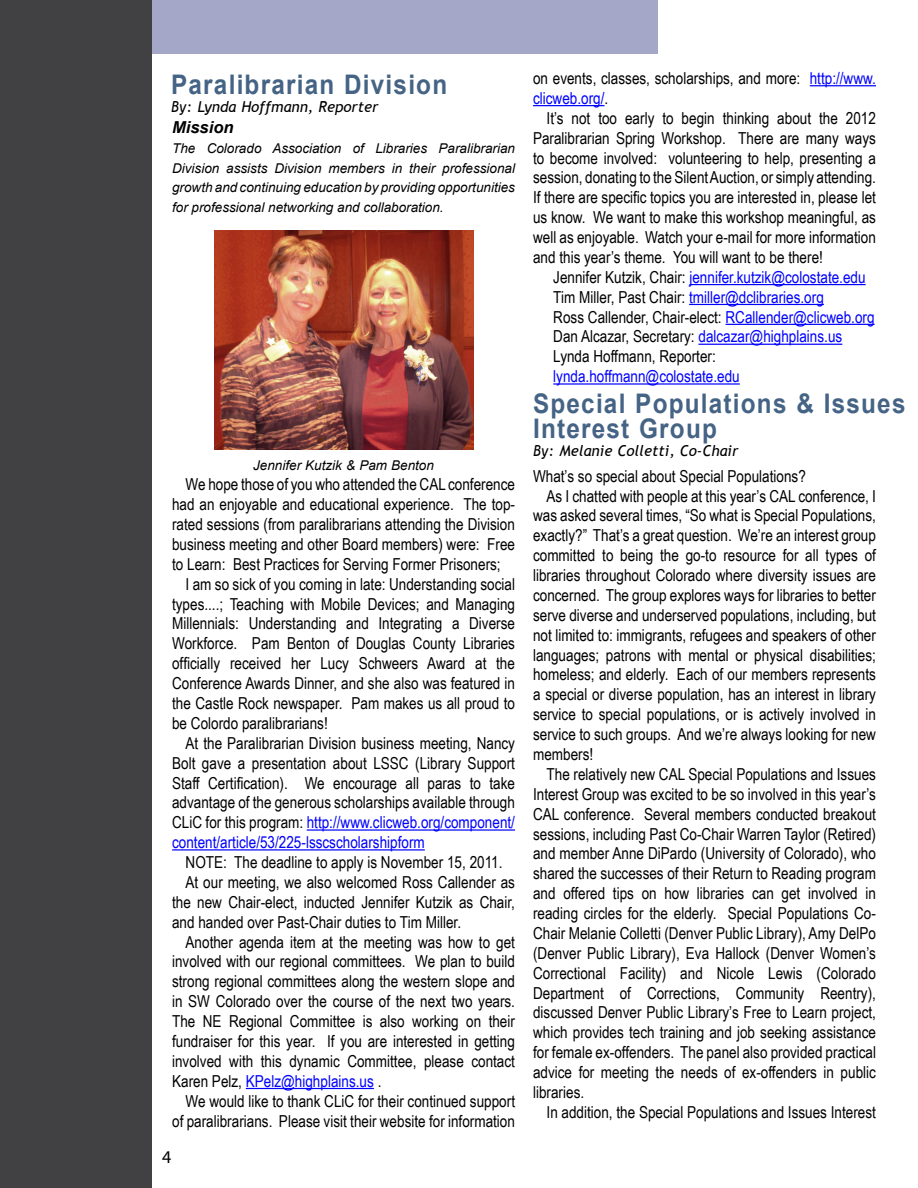
<style>
.page{position:relative;width:918px;height:1188px;background:#fff}
.page>*{position:absolute;margin:0;border:0;box-sizing:border-box;transform-origin:0 0}
.t1{font:700 27px/25.5px "Arial";letter-spacing:.05em;color:#456485;scale:.9 1}
.t2{font:18px "Myriad Pro";color:#000}
.t3{font:16.5px/20px "Arial Narrow";color:#000}
.t4{font:16.5px "Arial Narrow";color:#00f}
.t5{font:italic 700 16.5px "Arial";color:#000}
.t6{font:italic 15px "Trebuchet MS";color:#000;scale:.9 1}
.t7{font:italic 13.5px/20px "Arial";color:#000;text-align:justify}
.s1{color:#000}
.s2{color:#00f}
</style>
<div class="page">
<hr style="left:307px;top:829px;width:208px;height:2px;background:#00f">
<hr style="left:172px;top:849px;width:253px;height:2px;background:#00f">
<hr style="left:246px;top:1088px;width:128px;height:1px;background:#00f">
<hr style="left:810px;top:85px;width:66px;height:1px;background:#00f">
<hr style="left:533px;top:105px;width:72px;height:1px;background:#00f">
<hr style="left:689px;top:284px;width:177px;height:1px;background:#00f">
<hr style="left:689px;top:304px;width:135px;height:1px;background:#00f">
<hr style="left:726px;top:324px;width:149px;height:1px;background:#00f">
<hr style="left:698px;top:344px;width:144px;height:1px;background:#00f">
<hr style="left:553px;top:383px;width:187px;height:2px;background:#00f">
<div style="left:0;top:0;width:658px;height:54px;background:#a4a7c8"></div>
<div style="left:0;top:0;width:151px;height:1188px;background:#414042"></div>
<img style="left:214px;top:231px;width:259px;height:218px">
<h1 class="t1" style="left:171px;top:72px;width:308px">Paralibrarian Division</h1>
<p class="t6" style="left:171px;top:98px;width:232px">By: Lynda Hoffmann, Reporter</p>
<p class="t5" style="left:172px;top:116px;width:63px">Mission</p>
<p class="t7" style="left:172px;top:138px;width:344px">The Colorado Association of Libraries Paralibrarian Division assists Division members in their professional growth and continuing education by providing opportunities for professional networking and collaboration.</p>
<p class="t7" style="left:253px;top:456px;width:182px">Jennifer Kutzik &amp; Pam Benton</p>
<p class="t3" style="left:186px;top:474px;width:331px">We hope those of you who attended the CAL conference</p>
<p class="t3" style="left:172px;top:494px;width:344px">had an enjoyable and educational experience. The top-</p>
<p class="t3" style="left:172px;top:514px;width:344px">rated sessions (from paralibrarians attending the Division</p>
<p class="t3" style="left:172px;top:534px;width:344px">business meeting and other Board members) were: Free</p>
<p class="t3" style="left:172px;top:553px;width:330px">to Learn: Best Practices for Serving Former Prisoners;</p>
<p class="t3" style="left:186px;top:573px;width:331px">I am so sick of you coming in late: Understanding social</p>
<p class="t3" style="left:172px;top:593px;width:344px">types....; Teaching with Mobile Devices; and Managing</p>
<p class="t3" style="left:172px;top:613px;width:344px">Millennials: Understanding and Integrating a Diverse</p>
<p class="t3" style="left:172px;top:633px;width:344px">Workforce. Pam Benton of Douglas County Libraries</p>
<p class="t3" style="left:172px;top:653px;width:344px">officially received her Lucy Schweers Award at the</p>
<p class="t3" style="left:172px;top:673px;width:344px">Conference Awards Dinner, and she also was featured in</p>
<p class="t3" style="left:172px;top:693px;width:344px">the Castle Rock newspaper. Pam makes us all proud to</p>
<p class="t3" style="left:172px;top:712px;width:157px">be Colordo paralibrarians!</p>
<p class="t3" style="left:186px;top:732px;width:331px">At the Paralibrarian Division business meeting, Nancy</p>
<p class="t3" style="left:172px;top:752px;width:344px">Bolt gave a presentation about LSSC (Library Support</p>
<p class="t3" style="left:172px;top:772px;width:344px">Staff Certification). We encourage all paras to take</p>
<p class="t3" style="left:172px;top:792px;width:344px">advantage of the generous scholarships available through</p>
<p class="t4" style="left:172px;top:810px;width:344px"><span class="s1">CLiC for this program:</span> http://www.clicweb.org/component/</p>
<p class="t4" style="left:172px;top:830px;width:254px">content/article/53/225-lsscscholarshipform</p>
<p class="t3" style="left:186px;top:852px;width:318px">NOTE: The deadline to apply is November 15, 2011.</p>
<p class="t3" style="left:186px;top:872px;width:331px">At our meeting, we also welcomed Ross Callender as</p>
<p class="t3" style="left:172px;top:891px;width:344px">the new Chair-elect, inducted Jennifer Kutzik as Chair,</p>
<p class="t3" style="left:172px;top:911px;width:291px">and handed over Past-Chair duties to Tim Miller.</p>
<p class="t3" style="left:186px;top:931px;width:331px">Another agenda item at the meeting was how to get</p>
<p class="t3" style="left:172px;top:951px;width:344px">involved with our regional committees. We plan to build</p>
<p class="t3" style="left:172px;top:971px;width:344px">strong regional committees along the western slope and</p>
<p class="t3" style="left:172px;top:991px;width:344px">in SW Colorado over the course of the next two years.</p>
<p class="t3" style="left:172px;top:1011px;width:344px">The NE Regional Committee is also working on their</p>
<p class="t3" style="left:172px;top:1031px;width:344px">fundraiser for this year. If you are interested in getting</p>
<p class="t3" style="left:172px;top:1050px;width:344px">involved with this dynamic Committee, please contact</p>
<p class="t4" style="left:172px;top:1069px;width:211px"><span class="s1">Karen Pelz,</span> KPelz@highplains.us <span class="s1">.</span></p>
<p class="t3" style="left:186px;top:1090px;width:331px">We would like to thank CLiC for their continued support</p>
<p class="t3" style="left:172px;top:1110px;width:344px">of paralibrarians. Please visit their website for information</p>
<p class="t2" style="left:162px;top:1145px;width:11px">4</p>
<p class="t3" style="left:533px;top:68px;width:344px">on events, classes, scholarships, and more: <span class="s2">http://www. clicweb.org/</span>.</p>
<p class="t3" style="left:533px;top:107px;width:344px;text-align:justify;text-indent:13px">It’s not too early to begin thinking about the 2012<br>Paralibrarian Spring Workshop. There are many ways to become involved: volunteering to help, presenting a session, donating to the Silent Auction, or simply attending.<br>If there are specific topics you are interested in, please let us know. We want to make this workshop meaningful, as well as enjoyable. Watch your e-mail for more information and this year’s theme. You will want to be there!</p>
<p class="t3" style="left:553px;top:266px;width:323px">Jennifer Kutzik, Chair: <span class="s2">jennifer.kutzik@colostate.edu </span>Tim Miller, Past Chair: <span class="s2">tmiller@dclibraries.org<br></span>Ross Callender, Chair-elect: <span class="s2">RCallender@clicweb.org </span>Dan Alcazar, Secretary: <span class="s2">dalcazar@highplains.us </span>Lynda Hoffmann, Reporter:</p>
<p class="t4" style="left:553px;top:364px;width:188px">lynda.hoffmann@colostate.edu</p>
<h1 class="t1" style="left:533px;top:391px;width:415px">Special Populations &amp; Issues<br>Interest Group</h1>
<p class="t6" style="left:533px;top:442px;width:230px">By: Melanie Colletti, Co-Chair</p>
<p class="t3" style="left:533px;top:465px;width:274px">What’s so special about Special Populations?</p>
<p class="t3" style="left:547px;top:485px;width:331px">As I chatted with people at this year’s CAL conference, I</p>
<p class="t3" style="left:533px;top:505px;width:344px">was asked several times, “So what is Special Populations,</p>
<p class="t3" style="left:533px;top:525px;width:344px">exactly?” That’s a great question. We’re an interest group</p>
<p class="t3" style="left:533px;top:545px;width:344px">committed to being the go-to resource for all types of</p>
<p class="t3" style="left:533px;top:565px;width:344px">libraries throughout Colorado where diversity issues are</p>
<p class="t3" style="left:533px;top:585px;width:344px">concerned. The group explores ways for libraries to better</p>
<p class="t3" style="left:533px;top:604px;width:344px">serve diverse and underserved populations, including, but</p>
<p class="t3" style="left:533px;top:624px;width:344px">not limited to: immigrants, refugees and speakers of other</p>
<p class="t3" style="left:533px;top:644px;width:344px">languages; patrons with mental or physical disabilities;</p>
<p class="t3" style="left:533px;top:664px;width:344px">homeless; and elderly. Each of our members represents</p>
<p class="t3" style="left:533px;top:684px;width:344px">a special or diverse population, has an interest in library</p>
<p class="t3" style="left:533px;top:704px;width:344px">service to special populations, or is actively involved in</p>
<p class="t3" style="left:533px;top:724px;width:344px">service to such groups. And we’re always looking for new</p>
<p class="t3" style="left:533px;top:744px;width:62px">members!</p>
<p class="t3" style="left:547px;top:763px;width:331px">The relatively new CAL Special Populations and Issues</p>
<p class="t3" style="left:533px;top:783px;width:344px">Interest Group was excited to be so involved in this year’s</p>
<p class="t3" style="left:533px;top:803px;width:344px">CAL conference. Several members conducted breakout</p>
<p class="t3" style="left:533px;top:823px;width:344px">sessions, including Past Co-Chair Warren Taylor (Retired)</p>
<p class="t3" style="left:533px;top:843px;width:344px">and member Anne DiPardo (University of Colorado), who</p>
<p class="t3" style="left:533px;top:863px;width:344px">shared the successes of their Return to Reading program</p>
<p class="t3" style="left:533px;top:883px;width:344px">and offered tips on how libraries can get involved in</p>
<p class="t3" style="left:533px;top:903px;width:344px">reading circles for the elderly. Special Populations Co-</p>
<p class="t3" style="left:533px;top:923px;width:344px">Chair Melanie Colletti (Denver Public Library), Amy DelPo</p>
<p class="t3" style="left:533px;top:942px;width:344px">(Denver Public Library), Eva Hallock (Denver Women’s</p>
<p class="t3" style="left:533px;top:962px;width:344px">Correctional Facility) and Nicole Lewis (Colorado</p>
<p class="t3" style="left:533px;top:982px;width:344px">Department of Corrections, Community Reentry),</p>
<p class="t3" style="left:533px;top:1002px;width:344px">discussed Denver Public Library’s Free to Learn project,</p>
<p class="t3" style="left:533px;top:1022px;width:344px">which provides tech training and job seeking assistance</p>
<p class="t3" style="left:533px;top:1042px;width:344px">for female ex-offenders. The panel also provided practical</p>
<p class="t3" style="left:533px;top:1062px;width:344px">advice for meeting the needs of ex-offenders in public</p>
<p class="t3" style="left:533px;top:1082px;width:53px">libraries.</p>
<p class="t3" style="left:547px;top:1102px;width:331px">In addition, the Special Populations and Issues Interest</p>
</div>
